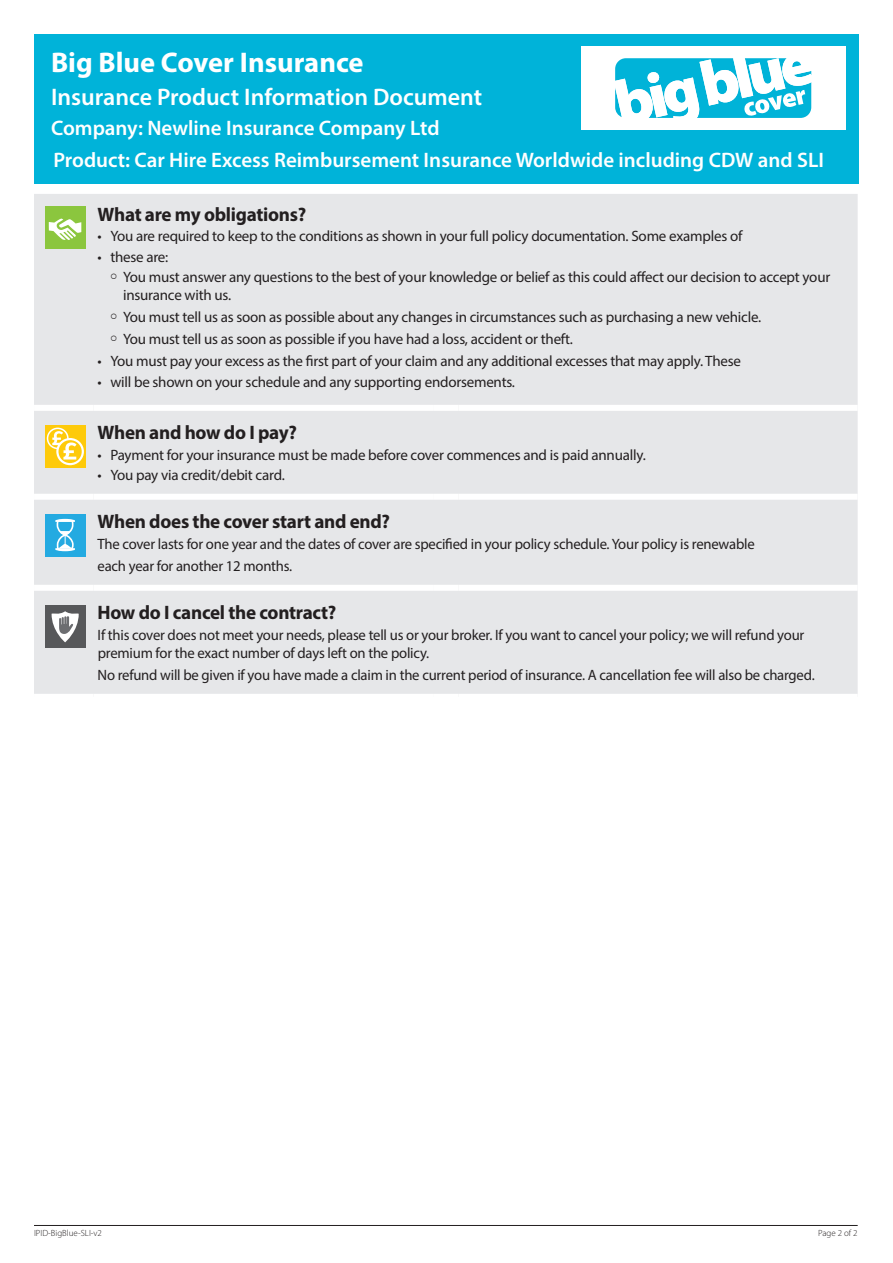
<style>
.page{position:relative;width:893px;height:1263px;background:#fff}
.page>*{position:absolute;margin:0;border:0;box-sizing:border-box;transform-origin:0 0}
.Form_title{font:700 28.5px "Myriad Pro";color:#fff}
.Form_title-2{font:600 24px "Myriad Pro";color:#fff}
.Company_Product_head{font:600 21px "Myriad Pro";color:#fff}
.Form_sub_title{font:600 21px "Myriad Pro";color:#fff}
.Cover_Heading{font:700 19.5px "Myriad Pro";letter-spacing:-.015em;color:#231f20}
.Text_for_Pay-Term-Ca{font:15px/18px "Myriad Pro";letter-spacing:-.015em;color:#231f20}
.t1{font:300 9px "Myriad Pro";color:#231f20}
</style>
<div class="page">
<hr style="left:34px;top:1225px;width:824px;height:1px;background:#231f20">
<div style="left:34px;top:194px;width:824px;height:500px;background:#e6e7e9"></div>
<div style="left:93px;top:405px;width:340px;height:6px;background:#fff"></div>
<div style="left:433px;top:405px;width:26px;height:6px;background:#fff"></div>
<div style="left:459px;top:405px;width:399px;height:6px;background:#fff"></div>
<div style="left:93px;top:494px;width:340px;height:6px;background:#fff"></div>
<div style="left:433px;top:494px;width:26px;height:6px;background:#fff"></div>
<div style="left:459px;top:494px;width:399px;height:6px;background:#fff"></div>
<div style="left:93px;top:585px;width:340px;height:6px;background:#fff"></div>
<div style="left:433px;top:585px;width:26px;height:6px;background:#fff"></div>
<div style="left:459px;top:585px;width:399px;height:6px;background:#fff"></div>
<div style="left:34px;top:405px;width:59px;height:6px;background:#fff"></div>
<div style="left:34px;top:494px;width:59px;height:6px;background:#fff"></div>
<div style="left:34px;top:585px;width:59px;height:6px;background:#fff"></div>
<div style="left:45px;top:207px;width:41px;height:42px;background:#8bc63e"></div>
<svg style="left:49px;top:218px;width:33px;height:22px"></svg>
<div style="left:45px;top:425px;width:41px;height:42px;background:#feca0a"></div>
<div style="left:47px;top:428px;width:22px;height:21px;border:2px solid #fff;border-radius:50%"></div>
<svg style="left:57px;top:439px;width:26px;height:25px"></svg>
<div style="left:56px;top:438px;width:28px;height:27px;border:2px solid #fff;border-radius:50%"></div>
<svg style="left:52px;top:431px;width:25px;height:28px"></svg>
<div style="left:45px;top:514px;width:41px;height:42px;background:#24aae1"></div>
<svg style="left:55px;top:519px;width:20px;height:32px"></svg>
<div style="left:45px;top:605px;width:41px;height:42px;background:#57585a"></div>
<svg style="left:52px;top:611px;width:27px;height:31px"></svg>
<div style="left:34px;top:34px;width:825px;height:149px;background:#00b3d9"></div>
<div style="left:581px;top:47px;width:264px;height:83px;background:#fff"></div>
<svg style="left:615px;top:58px;width:196px;height:60px"></svg>
<svg style="left:111px;top:273px;width:5px;height:6px"></svg>
<svg style="left:111px;top:313px;width:5px;height:6px"></svg>
<svg style="left:111px;top:336px;width:5px;height:5px"></svg>
<p class="Form_title" style="left:51px;top:44px;width:314px">Big Blue Cover Insurance</p>
<p class="Form_title-2" style="left:51px;top:82px;width:433px">Insurance Product Information Document</p>
<p class="Form_sub_title" style="left:51px;top:114px;width:390px">Company: Newline Insurance Company Ltd</p>
<p class="Company_Product_head" style="left:53px;top:147px;width:772px">Product: Car Hire Excess Reimbursement Insurance Worldwide including CDW and SLI</p>
<p class="Cover_Heading" style="left:98px;top:202px;width:210px">What are my obligations?</p>
<p class="Text_for_Pay-Term-Ca" style="left:98px;top:227px;width:646px">• You are required to keep to the conditions as shown in your full policy documentation. Some examples of</p>
<p class="Text_for_Pay-Term-Ca" style="left:98px;top:247px;width:72px">• these are:</p>
<p class="Text_for_Pay-Term-Ca" style="left:123px;top:267px;width:709px">You must answer any questions to the best of your knowledge or belief as this could affect our decision to accept your insurance with us.</p>
<p class="Text_for_Pay-Term-Ca" style="left:123px;top:308px;width:640px">You must tell us as soon as possible about any changes in circumstances such as purchasing a new vehicle.</p>
<p class="Text_for_Pay-Term-Ca" style="left:123px;top:330px;width:451px">You must tell us as soon as possible if you have had a loss, accident or theft.</p>
<p class="Text_for_Pay-Term-Ca" style="left:98px;top:352px;width:645px">• You must pay your excess as the first part of your claim and any additional excesses that may apply. These</p>
<p class="Text_for_Pay-Term-Ca" style="left:98px;top:372px;width:419px">• will be shown on your schedule and any supporting endorsements.</p>
<p class="Cover_Heading" style="left:98px;top:420px;width:201px">When and how do I pay?</p>
<p class="Text_for_Pay-Term-Ca" style="left:98px;top:445px;width:550px">• Payment for your insurance must be made before cover commences and is paid annually.</p>
<p class="Text_for_Pay-Term-Ca" style="left:98px;top:465px;width:189px">• You pay via credit/debit card.</p>
<p class="Cover_Heading" style="left:98px;top:509px;width:294px">When does the cover start and end?</p>
<p class="Text_for_Pay-Term-Ca" style="left:98px;top:534px;width:659px">The cover lasts for one year and the dates of cover are specified in your policy schedule. Your policy is renewable</p>
<p class="Text_for_Pay-Term-Ca" style="left:98px;top:556px;width:196px">each year for another 12 months.</p>
<p class="Cover_Heading" style="left:98px;top:600px;width:240px">How do I cancel the contract?</p>
<p class="Text_for_Pay-Term-Ca" style="left:98px;top:625px;width:708px">If this cover does not meet your needs, please tell us or your broker. If you want to cancel your policy; we will refund your premium for the exact number of days left on the policy.</p>
<p class="Text_for_Pay-Term-Ca" style="left:98px;top:665px;width:719px">No refund will be given if you have made a claim in the current period of insurance. A cancellation fee will also be charged.</p>
<p class="t1" style="left:34px;top:1228px;width:69px">IPID-BigBlue-SLI-v2</p>
<p class="t1" style="left:818px;top:1228px;width:41px">Page 2 of 2</p>
</div>
